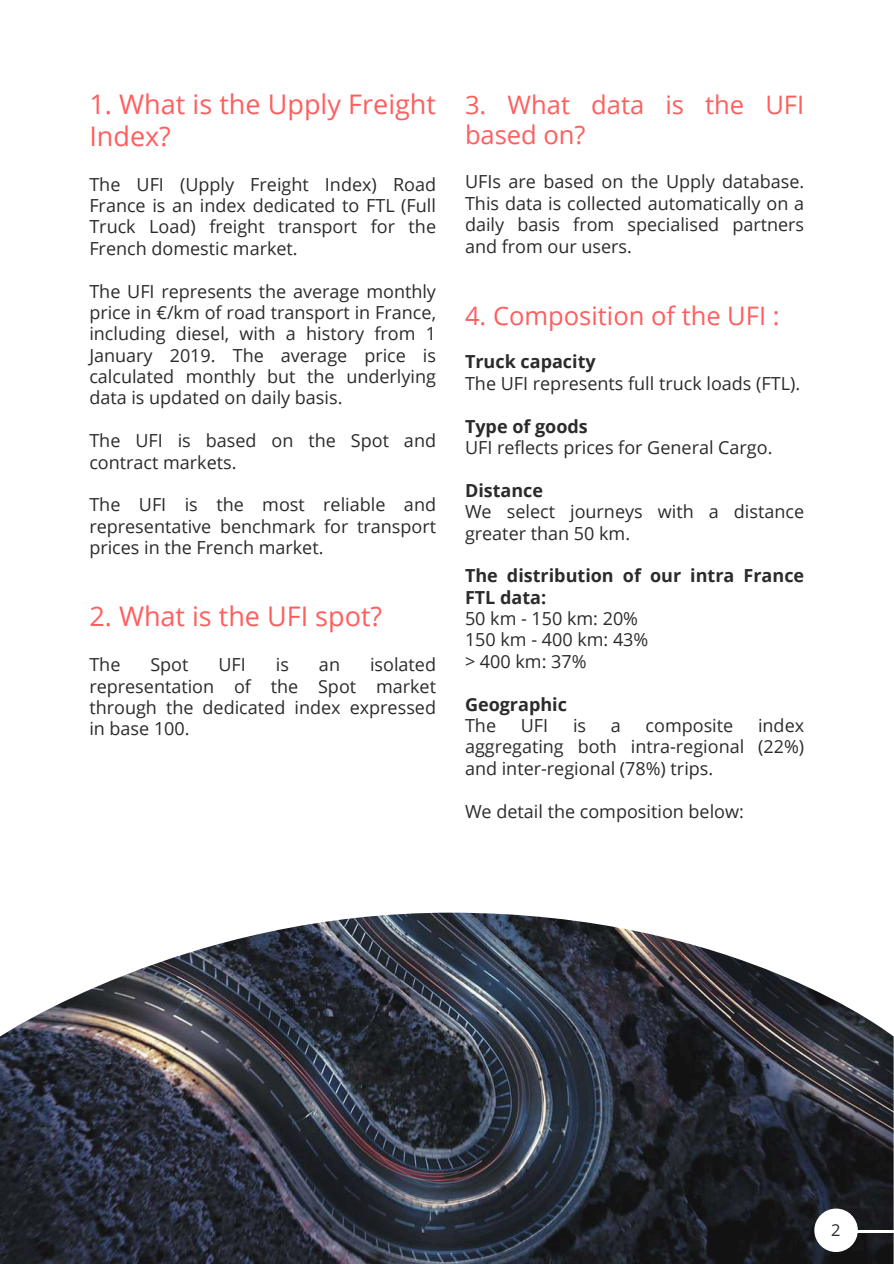
<style>
.page{position:relative;width:894px;height:1264px;background:#fff}
.page>*{position:absolute;margin:0;border:0;box-sizing:border-box;transform-origin:0 0}
.t1{font:27px/31.5px "Open Sans";color:#ff5e5e}
.t2{font:25.5px/30.3px "Open Sans";color:#ff5e5e}
.t3{font:18px/21.3px "Open Sans";color:#2b2b2b;text-align:justify}
.t4{font:700 18px/21.3px "Open Sans";color:#2b2b2b}
.t5{font:16.5px "Open Sans";color:#2b2b2b}
</style>
<div class="page">
<img style="left:0;top:912px;width:893px;height:351px">
<hr style="left:825px;top:1230px;width:68px;height:2px;background:#fff">
<div style="left:814px;top:1208px;width:43px;height:43px;background:#fff;border-radius:50%"></div>
<h1 class="t1" style="left:89px;top:88px;width:348px">1. What is the Upply Freight<br>Index?</h1>
<p class="t3" style="left:89px;top:173px;width:348px">The UFI (Upply Freight Index) Road France is an index dedicated to FTL (Full Truck Load) freight transport for the French domestic market.</p>
<p class="t3" style="left:89px;top:280px;width:348px">The UFI represents the average monthly price in €/km of road transport in France, including diesel, with a history from 1<br>January 2019. The average price is calculated monthly but the underlying data is updated on daily basis.</p>
<p class="t3" style="left:89px;top:429px;width:348px">The UFI is based on the Spot and contract markets.</p>
<p class="t3" style="left:89px;top:494px;width:348px">The UFI is the most reliable and representative benchmark for transport prices in the French market.</p>
<h1 class="t1" style="left:89px;top:600px;width:294px">2. What is the UFI spot?</h1>
<p class="t3" style="left:89px;top:653px;width:33px">The</p>
<p class="t3" style="left:150px;top:653px;width:40px">Spot</p>
<p class="t3" style="left:218px;top:653px;width:29px">UFI</p>
<p class="t3" style="left:276px;top:653px;width:15px">is</p>
<p class="t3" style="left:319px;top:653px;width:23px">an</p>
<p class="t3" style="left:89px;top:653px;width:348px;text-indent:280px">isolated representation of the Spot market through the dedicated index expressed in base 100.</p>
<h2 class="t2" style="left:465px;top:89px;width:340px">3. What data is the UFI based on?</h2>
<p class="t3" style="left:465px;top:171px;width:340px">UFIs are based on the Upply database.<br>This data is collected automatically on a daily basis from specialised partners and from our users.</p>
<h2 class="t2" style="left:465px;top:299px;width:316px">4. Composition of the UFI :</h2>
<p class="t4" style="left:465px;top:351px;width:132px">Truck capacity</p>
<p class="t3" style="left:465px;top:372px;width:336px">The UFI represents full truck loads (FTL).</p>
<p class="t4" style="left:465px;top:415px;width:124px">Type of goods</p>
<p class="t3" style="left:465px;top:436px;width:309px">UFI reflects prices for General Cargo.</p>
<p class="t4" style="left:465px;top:479px;width:80px">Distance</p>
<p class="t3" style="left:465px;top:500px;width:340px">We select journeys with a distance greater than 50 km.</p>
<p class="t4" style="left:465px;top:564px;width:340px">The distribution of our intra France<br>FTL data:</p>
<p class="t3" style="left:465px;top:607px;width:185px;text-align:left">50 km - 150 km: 20%<br>150 km - 400 km: 43% &gt; 400 km: 37%</p>
<p class="t4" style="left:465px;top:693px;width:103px">Geographic</p>
<p class="t3" style="left:465px;top:714px;width:33px">The</p>
<p class="t3" style="left:520px;top:714px;width:29px">UFI</p>
<p class="t3" style="left:573px;top:714px;width:15px">is</p>
<p class="t3" style="left:610px;top:714px;width:12px">a</p>
<p class="t3" style="left:645px;top:714px;width:89px">composite</p>
<p class="t3" style="left:465px;top:714px;width:340px;text-indent:293px">index aggregating both intra-regional (22%) and inter-regional (78%) trips.</p>
<p class="t3" style="left:465px;top:800px;width:280px">We detail the composition below:</p>
<p class="t5" style="left:830px;top:1218px;width:11px">2</p>
</div>
